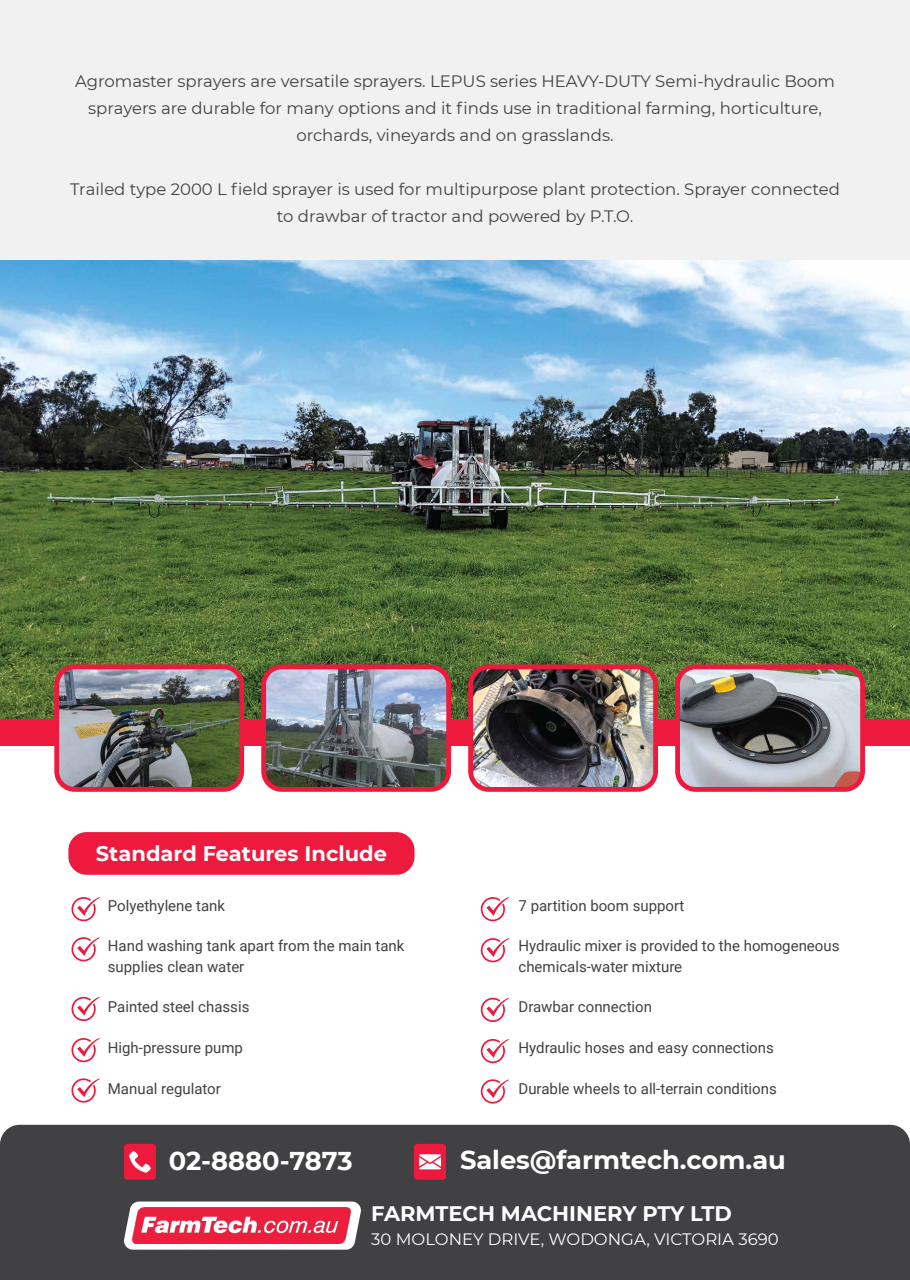
<style>
.page{position:relative;width:910px;height:1280px;background:#fff}
.page>*{position:absolute;margin:0;border:0;box-sizing:border-box;transform-origin:0 0}
.t1{font:700 25.8px "Montserrat";color:#fff}
.t2{font:700 21px "Montserrat";color:#fff}
.t3{font:16.5px/27px "Montserrat";color:#414042;text-align:center}
.t4{font:16.5px "Montserrat";color:#fff}
.t5{font:15px/20.2px "Roboto";color:#414042}
</style>
<div class="page">
<div style="left:0;top:1125px;width:910px;height:155px;background:#414042"></div>
<div style="left:0;top:0;width:910px;height:335px;background:#f1f1f2"></div>
<img style="left:0;top:261px;width:910px;height:458px">
<div style="left:0;top:719px;width:910px;height:26px;background:#ed1a3d"></div>
<img style="left:57px;top:667px;width:185px;height:119px">
<div style="left:54px;top:664px;width:190px;height:128px;border:5px solid #ed1a3d;border-radius:18px"></div>
<img style="left:471px;top:667px;width:185px;height:119px">
<div style="left:468px;top:664px;width:190px;height:128px;border:5px solid #ed1a3d;border-radius:18px"></div>
<img style="left:678px;top:667px;width:185px;height:119px">
<div style="left:675px;top:664px;width:190px;height:128px;border:5px solid #ed1a3d;border-radius:18px"></div>
<img style="left:265px;top:667px;width:184px;height:119px">
<div style="left:261px;top:664px;width:190px;height:128px;border:5px solid #ed1a3d;border-radius:18px"></div>
<div style="left:124px;top:1144px;width:32px;height:36px;background:#ed1a3d;border-radius:3px"></div>
<svg style="left:129px;top:1151px;width:22px;height:22px"></svg>
<div style="left:414px;top:1144px;width:32px;height:36px;background:#ed1a3d;border-radius:3px"></div>
<svg style="left:419px;top:1154px;width:22px;height:15px"></svg>
<svg style="left:123px;top:1201px;width:239px;height:49px"></svg>
<img style="left:133px;top:1207px;width:217px;height:37px">
<svg style="left:71px;top:897px;width:29px;height:24px"></svg>
<svg style="left:71px;top:937px;width:29px;height:25px"></svg>
<svg style="left:71px;top:996px;width:29px;height:25px"></svg>
<svg style="left:71px;top:1038px;width:29px;height:24px"></svg>
<svg style="left:71px;top:1078px;width:29px;height:25px"></svg>
<svg style="left:480px;top:897px;width:29px;height:24px"></svg>
<svg style="left:480px;top:938px;width:29px;height:24px"></svg>
<svg style="left:480px;top:997px;width:29px;height:25px"></svg>
<svg style="left:480px;top:1039px;width:29px;height:24px"></svg>
<svg style="left:480px;top:1079px;width:29px;height:25px"></svg>
<div style="left:68px;top:832px;width:346px;height:43px;background:#ed1a3d;border-radius:18px"></div>
<p class="t3" style="left:75px;top:68px;width:761px">Agromaster sprayers are versatile sprayers. LEPUS series HEAVY-DUTY Semi-hydraulic Boom sprayers are durable for many options and it finds use in traditional farming, horticulture, orchards, vineyards and on grasslands.</p>
<p class="t3" style="left:70px;top:176px;width:771px">Trailed type 2000 L field sprayer is used for multipurpose plant protection. Sprayer connected to drawbar of tractor and powered by P.T.O.</p>
<p class="t2" style="left:96px;top:838px;width:293px">Standard Features Include</p>
<p class="t5" style="left:108px;top:895px;width:119px">Polyethylene tank</p>
<p class="t5" style="left:108px;top:935px;width:298px">Hand washing tank apart from the main tank supplies clean water</p>
<p class="t5" style="left:108px;top:996px;width:143px">Painted steel chassis</p>
<p class="t5" style="left:108px;top:1037px;width:137px">High-pressure pump</p>
<p class="t5" style="left:108px;top:1077px;width:115px">Manual regulator</p>
<p class="t5" style="left:518px;top:895px;width:167px">7 partition boom support</p>
<p class="t5" style="left:518px;top:935px;width:322px">Hydraulic mixer is provided to the homogeneous chemicals-water mixture</p>
<p class="t5" style="left:518px;top:996px;width:135px">Drawbar connection</p>
<p class="t5" style="left:518px;top:1037px;width:257px">Hydraulic hoses and easy connections</p>
<p class="t5" style="left:518px;top:1077px;width:260px">Durable wheels to all-terrain conditions</p>
<h1 class="t1" style="left:169px;top:1142px;width:185px">02-8880-7873</h1>
<h1 class="t1" style="left:460px;top:1141px;width:327px">Sales@farmtech.com.au</h1>
<p class="t2" style="left:371px;top:1198px;width:362px">FARMTECH MACHINERY PTY LTD</p>
<p class="t4" style="left:371px;top:1228px;width:409px">30 MOLONEY DRIVE, WODONGA, VICTORIA 3690</p>
</div>
